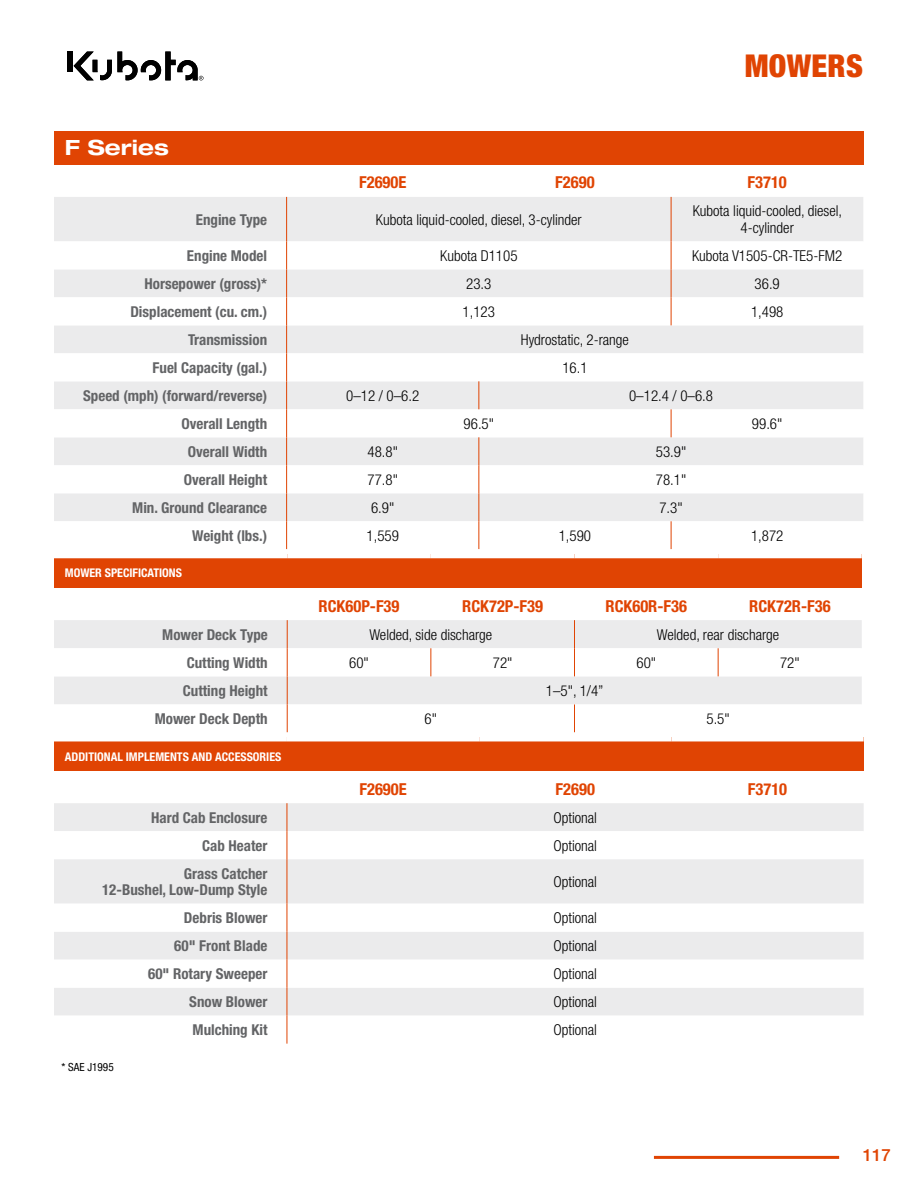
<style>
.page{position:relative;width:918px;height:1188px;background:#fff}
.page>*{position:absolute;margin:0;border:0;box-sizing:border-box;transform-origin:0 0}
.t1{font:900 condensed 31.5px "Helvetica Neue LT Std";letter-spacing:.01em;color:#e04403}
.t2{font:700 expanded 21px "Helvetica Neue LT Std";color:#fff}
.t3{font:500 16.8px "Helvetica Neue LT Std";color:#e04403}
.t4{font:700 condensed 16.5px "Helvetica Neue LT Std";color:#e04403}
.t5{font:700 condensed 15px/16.5px "Helvetica Neue LT Std";color:#636466;text-align:right}
.t6{font:300 condensed 15px/16.5px "Helvetica Neue LT Std";color:#000;text-align:center}
.t7{font:700 condensed 12px "Helvetica Neue LT Std";color:#fff}
.t8{font:condensed 11.25px "Helvetica Neue LT Std";color:#000}
</style>
<div class="page">
<div style="left:54px;top:131px;width:809px;height:34px;background:#e04403"></div>
<div style="left:54px;top:197px;width:809px;height:44px;background:#ebebec"></div>
<svg style="left:54px;top:241px;width:809px;height:308px"></svg>
<hr style="left:671px;top:197px;width:1px;height:44px;background:#e04403">
<svg style="left:671px;top:241px;width:1px;height:84px"></svg>
<svg style="left:478px;top:381px;width:1px;height:28px"></svg>
<svg style="left:671px;top:409px;width:1px;height:28px"></svg>
<hr style="left:286px;top:197px;width:1px;height:44px;background:#e04403">
<svg style="left:286px;top:241px;width:1px;height:308px"></svg>
<svg style="left:478px;top:437px;width:1px;height:112px"></svg>
<svg style="left:671px;top:521px;width:1px;height:28px"></svg>
<div style="left:54px;top:554px;width:808px;height:34px;background:#e04403"></div>
<div style="left:54px;top:620px;width:808px;height:28px;background:#ebebec"></div>
<svg style="left:54px;top:648px;width:808px;height:84px"></svg>
<svg style="left:574px;top:704px;width:1px;height:28px"></svg>
<svg style="left:287px;top:620px;width:1px;height:112px"></svg>
<div style="left:54px;top:549px;width:233px;height:9px;background:#fff"></div>
<div style="left:287px;top:549px;width:144px;height:9px;background:#fff"></div>
<div style="left:431px;top:549px;width:144px;height:9px;background:#fff"></div>
<div style="left:575px;top:549px;width:143px;height:9px;background:#fff"></div>
<div style="left:718px;top:549px;width:144px;height:9px;background:#fff"></div>
<svg style="left:430px;top:648px;width:1px;height:28px"></svg>
<svg style="left:574px;top:620px;width:1px;height:56px"></svg>
<svg style="left:718px;top:648px;width:1px;height:28px"></svg>
<div style="left:54px;top:737px;width:810px;height:34px;background:#e04403"></div>
<div style="left:54px;top:803px;width:810px;height:28px;background:#ebebec"></div>
<svg style="left:54px;top:831px;width:810px;height:213px"></svg>
<svg style="left:287px;top:803px;width:1px;height:56px"></svg>
<hr style="left:287px;top:859px;width:1px;height:45px;background:#e04403">
<svg style="left:287px;top:904px;width:1px;height:140px"></svg>
<div style="left:54px;top:732px;width:233px;height:9px;background:#fff"></div>
<div style="left:287px;top:732px;width:192px;height:9px;background:#fff"></div>
<div style="left:479px;top:732px;width:192px;height:9px;background:#fff"></div>
<div style="left:671px;top:732px;width:193px;height:9px;background:#fff"></div>
<hr style="left:654px;top:1156px;width:185px;height:3px;background:#e04403">
<div style="left:67px;top:52px;width:5px;height:20px;background:#000"></div>
<svg style="left:74px;top:52px;width:130px;height:28px"></svg>
<h2 class="t2" style="left:65px;top:135px;width:105px">F Series</h2>
<h1 class="t1" style="left:745px;top:46px;width:120px">MOWERS</h1>
<p class="t4" style="left:359px;top:172px;width:49px">F2690E</p>
<p class="t4" style="left:555px;top:172px;width:41px">F2690</p>
<p class="t4" style="left:748px;top:172px;width:41px">F3710</p>
<p class="t5" style="left:196px;top:211px;width:73px">Engine Type</p>
<p class="t6" style="left:376px;top:211px;width:207px">Kubota liquid-cooled, diesel, 3-cylinder</p>
<p class="t6" style="left:693px;top:203px;width:151px">Kubota liquid-cooled, diesel,<br>4-cylinder</p>
<p class="t5" style="left:187px;top:247px;width:82px">Engine Model</p>
<p class="t6" style="left:440px;top:247px;width:79px">Kubota D1105</p>
<p class="t6" style="left:692px;top:247px;width:152px">Kubota V1505-CR-TE5-FM2</p>
<p class="t5" style="left:144px;top:275px;width:124px">Horsepower (gross)*</p>
<p class="t6" style="left:466px;top:275px;width:27px">23.3</p>
<p class="t6" style="left:755px;top:275px;width:27px">36.9</p>
<p class="t5" style="left:130px;top:303px;width:138px">Displacement (cu. cm.)</p>
<p class="t6" style="left:463px;top:303px;width:34px">1,123</p>
<p class="t6" style="left:751px;top:303px;width:34px">1,498</p>
<p class="t5" style="left:188px;top:331px;width:81px">Transmission</p>
<p class="t6" style="left:521px;top:331px;width:109px">Hydrostatic, 2-range</p>
<p class="t5" style="left:153px;top:359px;width:116px">Fuel Capacity (gal.)</p>
<p class="t6" style="left:562px;top:359px;width:27px">16.1</p>
<p class="t5" style="left:83px;top:387px;width:186px">Speed (mph) (forward/reverse)</p>
<p class="t6" style="left:346px;top:387px;width:75px">0–12 / 0–6.2</p>
<p class="t6" style="left:629px;top:387px;width:85px">0–12.4 / 0–6.8</p>
<p class="t5" style="left:181px;top:415px;width:87px">Overall Length</p>
<p class="t6" style="left:464px;top:415px;width:32px">96.5"</p>
<p class="t6" style="left:752px;top:415px;width:32px">99.6"</p>
<p class="t5" style="left:188px;top:443px;width:81px">Overall Width</p>
<p class="t6" style="left:368px;top:443px;width:32px">48.8"</p>
<p class="t6" style="left:656px;top:443px;width:32px">53.9"</p>
<p class="t5" style="left:184px;top:471px;width:85px">Overall Height</p>
<p class="t6" style="left:368px;top:471px;width:32px">77.8"</p>
<p class="t6" style="left:656px;top:471px;width:32px">78.1"</p>
<p class="t5" style="left:132px;top:499px;width:136px">Min. Ground Clearance</p>
<p class="t6" style="left:371px;top:499px;width:25px">6.9"</p>
<p class="t6" style="left:659px;top:499px;width:25px">7.3"</p>
<p class="t5" style="left:192px;top:527px;width:76px">Weight (lbs.)</p>
<p class="t6" style="left:367px;top:527px;width:34px">1,559</p>
<p class="t6" style="left:559px;top:527px;width:34px">1,590</p>
<p class="t6" style="left:751px;top:527px;width:34px">1,872</p>
<p class="t7" style="left:65px;top:566px;width:119px">MOWER SPECIFICATIONS</p>
<p class="t4" style="left:319px;top:596px;width:82px">RCK60P-F39</p>
<p class="t4" style="left:462px;top:596px;width:82px">RCK72P-F39</p>
<p class="t4" style="left:606px;top:596px;width:83px">RCK60R-F36</p>
<p class="t4" style="left:749px;top:596px;width:83px">RCK72R-F36</p>
<p class="t5" style="left:162px;top:626px;width:107px">Mower Deck Type</p>
<p class="t6" style="left:369px;top:626px;width:124px">Welded, side discharge</p>
<p class="t6" style="left:657px;top:626px;width:124px">Welded, rear discharge</p>
<p class="t5" style="left:187px;top:654px;width:83px">Cutting Width</p>
<p class="t6" style="left:349px;top:654px;width:21px">60"</p>
<p class="t6" style="left:493px;top:654px;width:21px">72"</p>
<p class="t6" style="left:636px;top:654px;width:21px">60"</p>
<p class="t6" style="left:780px;top:654px;width:21px">72"</p>
<p class="t5" style="left:183px;top:682px;width:86px">Cutting Height</p>
<p class="t6" style="left:546px;top:682px;width:59px">1–5", 1/4”</p>
<p class="t5" style="left:155px;top:710px;width:114px">Mower Deck Depth</p>
<p class="t6" style="left:425px;top:710px;width:14px">6"</p>
<p class="t6" style="left:706px;top:710px;width:25px">5.5"</p>
<p class="t7" style="left:65px;top:749px;width:218px">ADDITIONAL IMPLEMENTS AND ACCESSORIES</p>
<p class="t4" style="left:359px;top:779px;width:49px">F2690E</p>
<p class="t4" style="left:556px;top:779px;width:41px">F2690</p>
<p class="t4" style="left:748px;top:779px;width:41px">F3710</p>
<p class="t5" style="left:151px;top:809px;width:118px">Hard Cab Enclosure</p>
<p class="t6" style="left:554px;top:809px;width:45px">Optional</p>
<p class="t5" style="left:202px;top:837px;width:67px">Cab Heater</p>
<p class="t6" style="left:554px;top:837px;width:45px">Optional</p>
<p class="t5" style="left:102px;top:865px;width:167px">Grass Catcher<br>12-Bushel, Low-Dump Style</p>
<p class="t6" style="left:554px;top:873px;width:45px">Optional</p>
<p class="t5" style="left:184px;top:909px;width:85px">Debris Blower</p>
<p class="t6" style="left:554px;top:909px;width:45px">Optional</p>
<p class="t5" style="left:174px;top:937px;width:95px">60" Front Blade</p>
<p class="t6" style="left:554px;top:937px;width:45px">Optional</p>
<p class="t5" style="left:148px;top:965px;width:121px">60" Rotary Sweeper</p>
<p class="t6" style="left:554px;top:965px;width:45px">Optional</p>
<p class="t5" style="left:189px;top:993px;width:80px">Snow Blower</p>
<p class="t6" style="left:554px;top:993px;width:45px">Optional</p>
<p class="t5" style="left:193px;top:1021px;width:76px">Mulching Kit</p>
<p class="t6" style="left:554px;top:1021px;width:45px">Optional</p>
<p class="t8" style="left:62px;top:1060px;width:54px">* SAE J1995</p>
<p class="t3" style="left:863px;top:1145px;width:30px">117</p>
</div>
